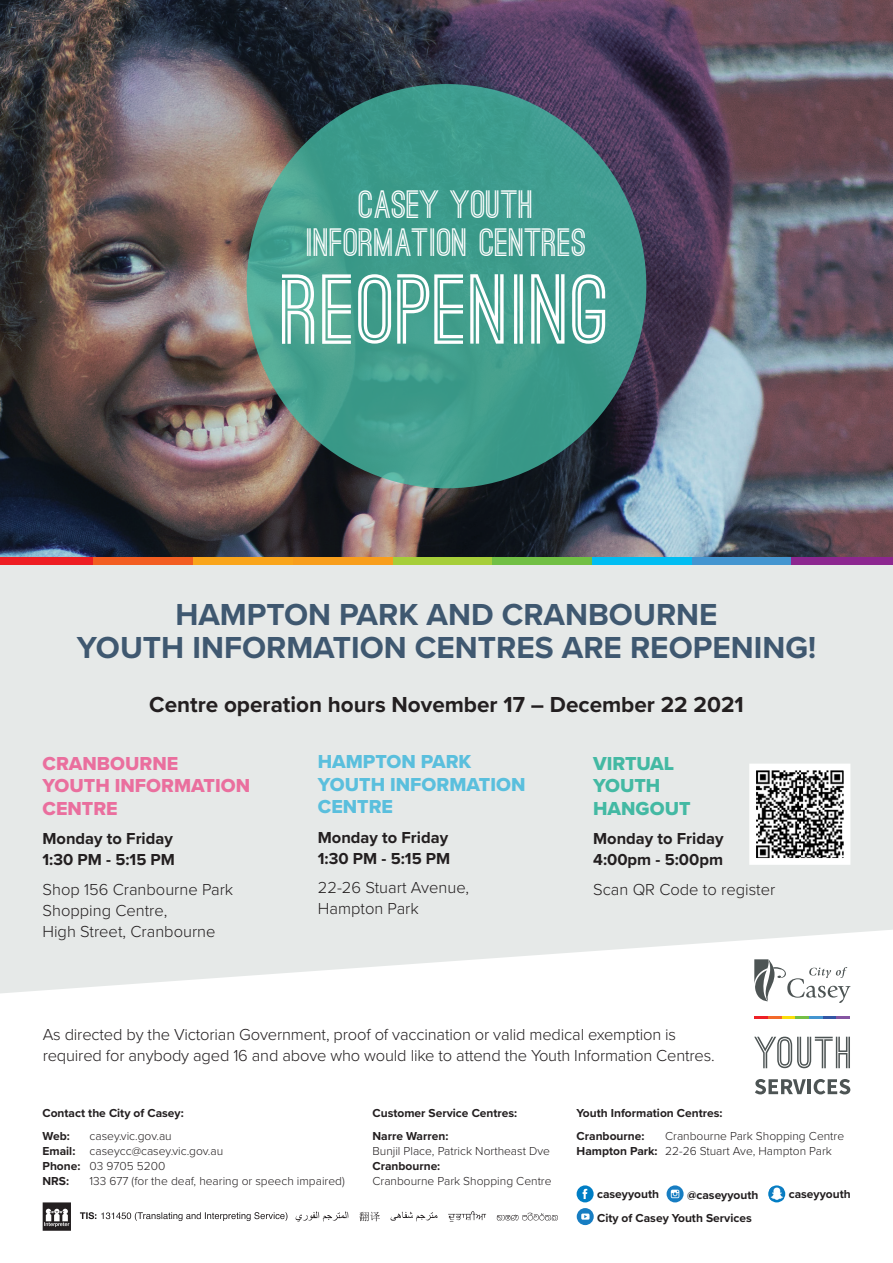
<style>
.page{position:relative;width:893px;height:1263px;background:#fff}
.page>*{position:absolute;margin:0;border:0;box-sizing:border-box;transform-origin:0 0}
.Heading_L1___A{font:700 94.2px "Ostrich Sans";letter-spacing:.01em;color:#fff}
.Heading_L2{font:700 37.5px/37.5px "Ostrich Sans";color:#fff;text-align:center}
.Subheading{font:700 31.5px/33px "Proxima Nova";color:#3f5870;text-align:center}
.Subheading-2{font:700 22.5px "Proxima Nova";color:#231f20}
.Subheading-3{font:19.5px/22.5px "Proxima Nova Extrabld";color:#5abfdd}
.Subheading-4{font:19.5px/22.5px "Proxima Nova Extrabld";color:#ea6f9e}
.Subheading-5{font:19.5px/22.5px "Proxima Nova Extrabld";color:#43b9a3}
.Subheading-6{font:300 16.5px/21px "Proxima Nova";letter-spacing:-.01em;color:#231f20}
.Subheading-7{font:700 16.5px/21px "Proxima Nova";color:#231f20}
.Subheading-8{font:300 12px/15px "Proxima Nova";color:#231f20}
.Subheading-9{font:700 12px/15px "Proxima Nova";color:#231f20}
.Body_Copy{font:700 12px "Proxima Nova";color:#231f20}
.s1{font-weight:700}
.s2{font-weight:300}
</style>
<div class="page">
<div style="left:0;top:564px;width:893px;height:429px;background:#e6e9e8"></div>
<div style="left:0;top:556px;width:93px;height:8px;background:#ee1d23"></div>
<div style="left:93px;top:556px;width:100px;height:8px;background:#f25d21"></div>
<div style="left:193px;top:556px;width:100px;height:8px;background:#f9a51b"></div>
<div style="left:293px;top:556px;width:100px;height:8px;background:#f89e1c"></div>
<div style="left:393px;top:556px;width:99px;height:8px;background:#a6ce39"></div>
<div style="left:492px;top:556px;width:100px;height:8px;background:#71bf44"></div>
<div style="left:592px;top:556px;width:100px;height:8px;background:#01bdf2"></div>
<div style="left:692px;top:556px;width:100px;height:8px;background:#4495d0"></div>
<div style="left:792px;top:556px;width:101px;height:8px;background:#8c278f"></div>
<svg style="left:80px;top:1212px;width:207px;height:9px"></svg>
<svg style="left:43px;top:1202px;width:28px;height:29px"></svg>
<svg style="left:296px;top:1211px;width:52px;height:11px"></svg>
<svg style="left:359px;top:1212px;width:21px;height:9px"></svg>
<svg style="left:391px;top:1211px;width:46px;height:11px"></svg>
<svg style="left:448px;top:1211px;width:38px;height:11px"></svg>
<svg style="left:497px;top:1213px;width:61px;height:7px"></svg>
<div style="left:577px;top:1185px;width:17px;height:17px;background:#007ec5;border-radius:50%"></div>
<svg style="left:583px;top:1189px;width:4px;height:10px"></svg>
<svg style="left:667px;top:1185px;width:17px;height:17px"></svg>
<svg style="left:671px;top:1190px;width:8px;height:8px"></svg>
<svg style="left:768px;top:1185px;width:17px;height:17px"></svg>
<img style="left:770px;top:1187px;width:14px;height:13px">
<svg style="left:577px;top:1208px;width:17px;height:17px"></svg>
<svg style="left:581px;top:1213px;width:8px;height:6px"></svg>
<img style="left:0;top:0;width:893px;height:556px">
<svg style="left:247px;top:84px;width:399px;height:404px;background:#409d8d"></svg>
<svg style="left:754px;top:959px;width:96px;height:44px"></svg>
<svg style="left:755px;top:1079px;width:51px;height:15px"></svg>
<hr style="left:807px;top:1079px;width:4px;height:15px;background:#4d5454">
<svg style="left:814px;top:1079px;width:36px;height:15px"></svg>
<svg style="left:754px;top:1037px;width:96px;height:31px"></svg>
<hr style="left:754px;top:1016px;width:14px;height:3px;background:#ee2026">
<hr style="left:768px;top:1016px;width:14px;height:3px;background:#f36a2a">
<svg style="left:782px;top:1016px;width:13px;height:3px"></svg>
<hr style="left:795px;top:1016px;width:14px;height:3px;background:#74bf45">
<hr style="left:809px;top:1016px;width:14px;height:3px;background:#4495d0">
<svg style="left:823px;top:1016px;width:13px;height:3px"></svg>
<hr style="left:836px;top:1016px;width:14px;height:3px;background:#8555a2">
<svg style="left:746px;top:760px;width:108px;height:108px"></svg>
<p class="Heading_L2" style="left:306px;top:187px;width:282px">CASEY YOUTH<br>INFORMATION CENTRES</p>
<p class="Heading_L1___A" style="left:282px;top:274px;width:331px">REOPENING</p>
<p class="Subheading" style="left:77px;top:597px;width:741px">HAMPTON PARK AND CRANBOURNE<br>YOUTH INFORMATION CENTRES ARE REOPENING!</p>
<p class="Subheading-2" style="left:149px;top:688px;width:596px">Centre operation hours November 17 – December 22 2021</p>
<p class="Subheading-4" style="left:43px;top:752px;width:209px">CRANBOURNE<br>YOUTH INFORMATION<br>CENTRE</p>
<p class="Subheading-7" style="left:43px;top:828px;width:134px">Monday to Friday<br>1:30 PM - 5:15 PM</p>
<p class="Subheading-6" style="left:43px;top:878px;width:192px">Shop 156 Cranbourne Park<br>Shopping Centre,<br>High Street, Cranbourne</p>
<p class="Subheading-3" style="left:318px;top:750px;width:209px">HAMPTON PARK<br>YOUTH INFORMATION<br>CENTRE</p>
<p class="Subheading-7" style="left:318px;top:826px;width:134px">Monday to Friday<br>1:30 PM - 5:15 PM</p>
<p class="Subheading-6" style="left:318px;top:876px;width:153px">22-26 Stuart Avenue,<br>Hampton Park</p>
<p class="Subheading-5" style="left:593px;top:752px;width:99px">VIRTUAL<br>YOUTH<br>HANGOUT</p>
<p class="Subheading-7" style="left:593px;top:828px;width:132px">Monday to Friday<br>4:00pm - 5:00pm</p>
<p class="Subheading-6" style="left:593px;top:878px;width:184px">Scan QR Code to register</p>
<p class="Subheading-6" style="left:43px;top:1023px;width:674px">As directed by the Victorian Government, proof of vaccination or valid medical exemption is required for anybody aged 16 and above who would like to attend the Youth Information Centres.</p>
<p class="Subheading-9" style="left:43px;top:1105px;width:143px">Contact the City of Casey:</p>
<p class="Subheading-9" style="left:43px;top:1129px;width:29px">Web:</p>
<p class="Subheading-8" style="left:90px;top:1128px;width:84px">casey.vic.gov.au</p>
<p class="Subheading-8" style="left:43px;top:1143px;width:182px"><span class="s1">Email:</span> caseycc@casey.vic.gov.au</p>
<p class="Subheading-9" style="left:43px;top:1159px;width:125px">Phone: <span class="s2">03 9705 5200<br></span>NRS:</p>
<p class="Subheading-8" style="left:90px;top:1173px;width:257px">133 677 (for the deaf, hearing or speech impaired)</p>
<p class="Subheading-9" style="left:372px;top:1105px;width:146px">Customer Service Centres:</p>
<p class="Subheading-8" style="left:372px;top:1128px;width:181px"><span class="s1">Narre Warren:<br></span>Bunjil Place, Patrick Northeast Dve<br><span class="s1">Cranbourne:<br></span>Cranbourne Park Shopping Centre</p>
<p class="Subheading-9" style="left:577px;top:1105px;width:147px">Youth Information Centres:</p>
<p class="Subheading-9" style="left:577px;top:1129px;width:69px">Cranbourne:</p>
<p class="Subheading-8" style="left:577px;top:1128px;width:269px;text-indent:88px">Cranbourne Park Shopping Centre<br><span class="s1">Hampton Park:</span> 22-26 Stuart Ave, Hampton Park</p>
<p class="Body_Copy" style="left:597px;top:1185px;width:64px">caseyyouth</p>
<p class="Body_Copy" style="left:687px;top:1186px;width:73px">@caseyyouth</p>
<p class="Body_Copy" style="left:789px;top:1185px;width:64px">caseyyouth</p>
<p class="Body_Copy" style="left:597px;top:1208px;width:156px">City of Casey Youth Services</p>
</div>
